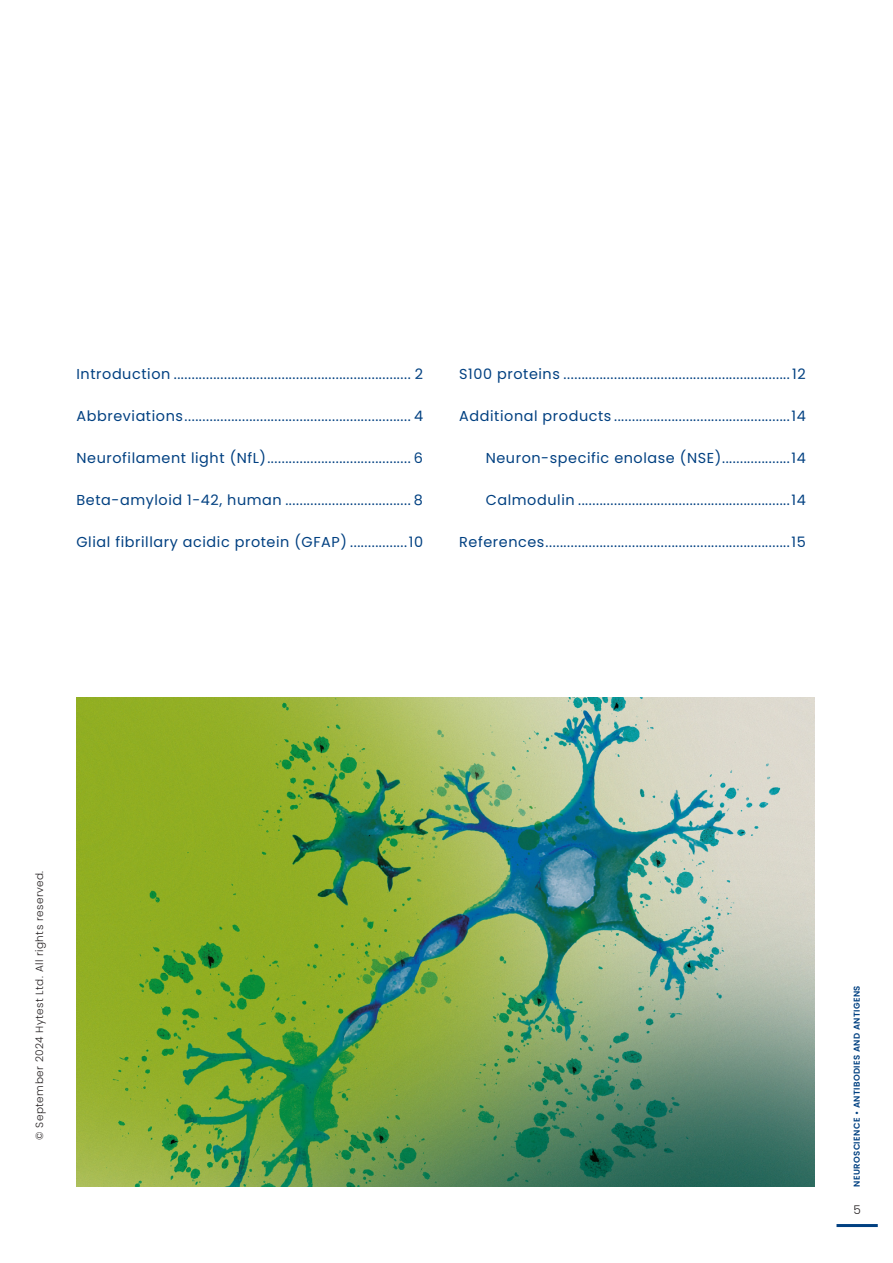
<style>
.page{position:relative;width:893px;height:1263px;background:#fff}
.page>*{position:absolute;margin:0;border:0;box-sizing:border-box;transform-origin:0 0}
.Väliotsikko_2{font:14.4px "Poppins";letter-spacing:.04em;color:#014081}
.t1{font:300 12px "Poppins";color:#231f20}
.t2{font:300 10.5px "Poppins";letter-spacing:.04em;color:#231f20}
.t3{font:600 8.55px "Poppins";letter-spacing:.04em;color:#014081}
</style>
<div class="page">
<hr style="left:836px;top:1224px;width:42px;height:3px;background:#014081">
<img style="left:77px;top:697px;width:738px;height:489px">
<p class="Väliotsikko_2" style="left:77px;top:365px;width:348px">Introduction .................................................................. 2</p>
<p class="Väliotsikko_2" style="left:77px;top:407px;width:348px">Abbreviations............................................................... 4</p>
<p class="Väliotsikko_2" style="left:77px;top:449px;width:348px">Neurofilament light (NfL)........................................ 6</p>
<p class="Väliotsikko_2" style="left:77px;top:491px;width:348px">Beta-amyloid 1-42, human ................................... 8</p>
<p class="Väliotsikko_2" style="left:77px;top:533px;width:348px">Glial fibrillary acidic protein (GFAP) ................10</p>
<p class="Väliotsikko_2" style="left:459px;top:365px;width:348px">S100 proteins ............................................................... 12</p>
<p class="Väliotsikko_2" style="left:459px;top:407px;width:348px">Additional products .................................................14</p>
<p class="Väliotsikko_2" style="left:486px;top:449px;width:321px">Neuron-specific enolase (NSE)...................14</p>
<p class="Väliotsikko_2" style="left:486px;top:491px;width:321px">Calmodulin ...........................................................14</p>
<p class="Väliotsikko_2" style="left:459px;top:533px;width:348px">References....................................................................15</p>
<p class="t2" style="left:33px;top:1140px;width:270px;rotate:-90deg">© September 2024 Hytest Ltd. All rights reserved.</p>
<p class="t3" style="left:852px;top:1187px;width:203px;rotate:-90deg">NEUROSCIENCE • ANTIBODIES AND ANTIGENS</p>
<p class="t1" style="left:853px;top:1202px;width:9px">5</p>
</div>
